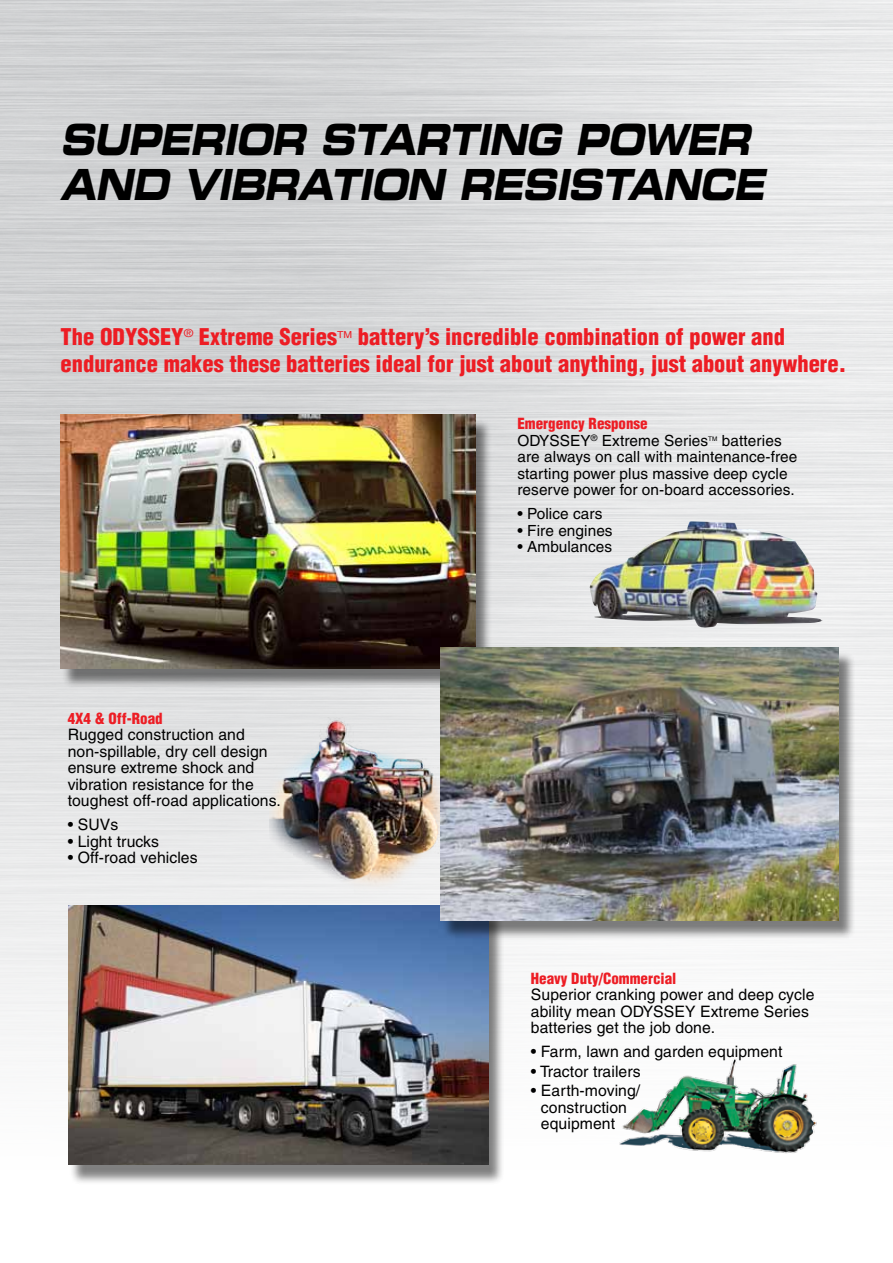
<style>
.page{position:relative;width:893px;height:1263px;background:#fff}
.page>*{position:absolute;margin:0;border:0;box-sizing:border-box;transform-origin:0 0}
.t1{font:italic 42.9px/45px "Eurostile Bold Extended Two";color:#000;scale:.77 1}
.t2{font:900 condensed 22.5px/27px "Helvetica";color:#ed1d24}
.t3{font:15.75px/16.5px "Helvetica";letter-spacing:.005em;color:#000}
.t4{font:15.3px/16.5px "Helvetica";letter-spacing:.005em;color:#000}
.t5{font:900 condensed 15px "Helvetica";color:#ed1d24}
.t6{font:9.6px "Helvetica";color:#ed1d24;scale:1.09 1}
.t7{font:6.3px "Helvetica";color:#000}
</style>
<div class="page">
<img style="left:0;top:0;width:893px;height:1165px">
<div style="left:61px;top:418px;width:432px;height:271px;background:#000;opacity:.5"></div>
<img style="left:61px;top:415px;width:415px;height:254px">
<div style="left:69px;top:909px;width:436px;height:276px;background:#000;opacity:.5"></div>
<img style="left:68px;top:905px;width:420px;height:259px">
<img style="left:590px;top:521px;width:234px;height:107px">
<img style="left:269px;top:717px;width:171px;height:178px">
<img style="left:593px;top:1037px;width:231px;height:128px">
<div style="left:441px;top:651px;width:415px;height:289px;background:#000;opacity:.5"></div>
<img style="left:440px;top:647px;width:399px;height:273px">
<h1 class="t1" style="left:60px;top:116px;width:929px">SUPERIOR STARTING POWER<br>AND VIBRATION RESISTANCE</h1>
<h2 class="t2" style="left:61px;top:323px;width:278px">The ODYSSEY<sup>®</sup> Extreme Series</h2>
<p class="t6" style="left:337px;top:329px;width:15px">TM</p>
<h2 class="t2" style="left:61px;top:323px;width:787px;text-indent:297px">battery’s incredible combination of power and endurance makes these batteries ideal for just about anything, just about anywhere.</h2>
<p class="t5" style="left:68px;top:709px;width:97px">4X4 &amp; Off-Road</p>
<p class="t3" style="left:68px;top:727px;width:215px">Rugged construction and non-spillable, dry cell design ensure extreme shock and vibration resistance for the toughest off-road applications.</p>
<p class="t3" style="left:68px;top:817px;width:52px">• SUVs</p>
<p class="t3" style="left:68px;top:833px;width:93px">• Light trucks</p>
<p class="t3" style="left:68px;top:850px;width:131px">• Off-road vehicles</p>
<p class="t5" style="left:517px;top:414px;width:132px">Emergency Response</p>
<p class="t4" style="left:517px;top:432px;width:192px">ODYSSEY<sup>®</sup> Extreme Series</p>
<p class="t7" style="left:708px;top:435px;width:11px">TM</p>
<p class="t4" style="left:517px;top:432px;width:282px;text-indent:204px">batteries are always on call with maintenance-free starting power plus massive deep cycle reserve power for on-board accessories.</p>
<p class="t4" style="left:517px;top:505px;width:86px">• Police cars</p>
<p class="t4" style="left:517px;top:522px;width:97px">• Fire engines</p>
<p class="t4" style="left:517px;top:538px;width:96px">• Ambulances</p>
<p class="t5" style="left:531px;top:969px;width:147px">Heavy Duty/Commercial</p>
<p class="t3" style="left:531px;top:986px;width:285px">Superior cranking power and deep cycle ability mean ODYSSEY Extreme Series batteries get the job done.</p>
<p class="t3" style="left:531px;top:1043px;width:253px">• Farm, lawn and garden equipment</p>
<p class="t3" style="left:531px;top:1063px;width:111px">• Tractor trailers</p>
<p class="t3" style="left:541px;top:1082px;width:101px;text-indent:-10px">• Earth-moving/ construction equipment</p>
</div>
